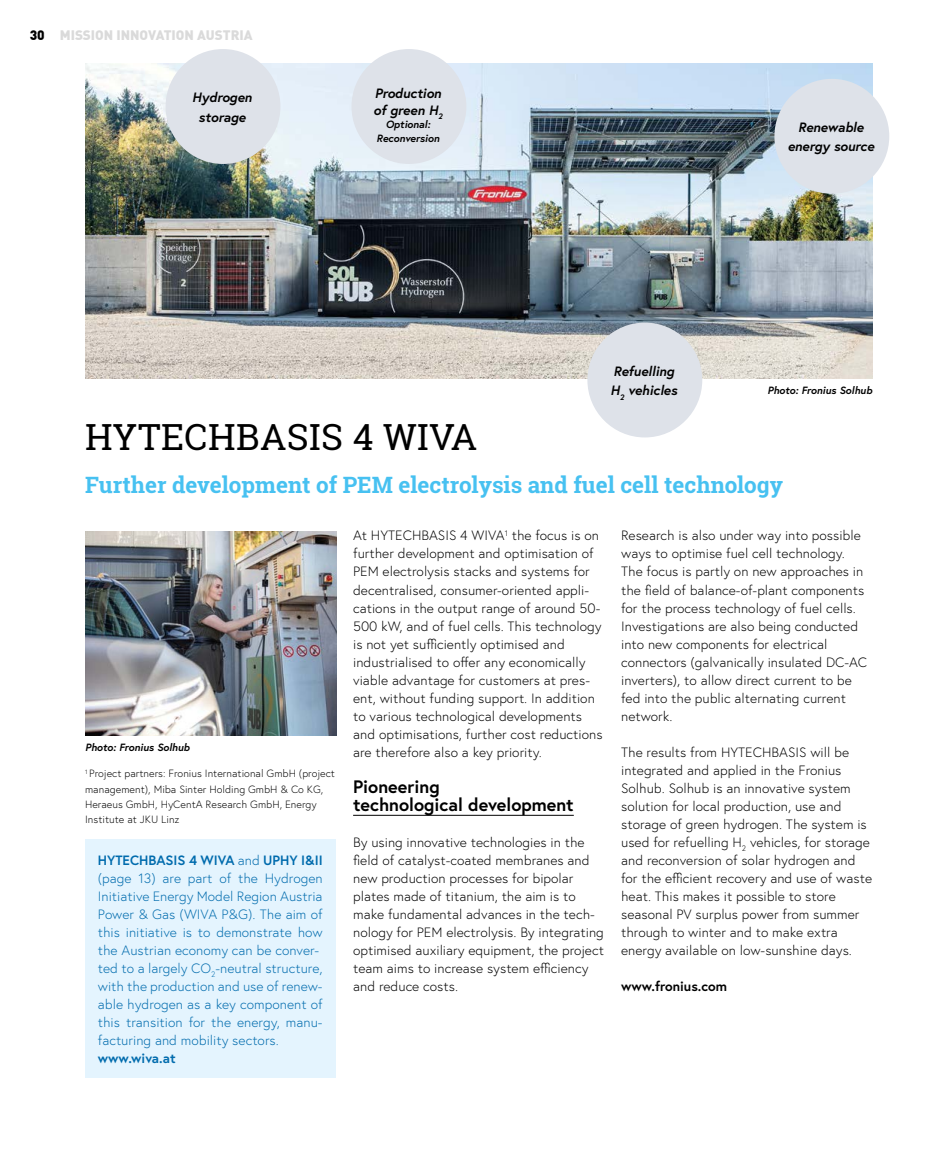
<style>
.page{position:relative;width:936px;height:1149px;background:#fff}
.page>*{position:absolute;margin:0;border:0;box-sizing:border-box;transform-origin:0 0}
.Projekt_Titel_2{font:36px "Roboto Slab";letter-spacing:.01em;color:#000}
.Fliess_Zitat_Energie{font:700 22.5px "Roboto Slab";color:#47c1f1}
.Fliess_Head_schwarz{font:700 18px/18px "Europa Austria";color:#000}
.Fliess_3{font:300 13.5px/18px "Europa Austria";color:#000}
.Fliess_Blocksatz{font:300 13.5px/18px "Europa Austria";color:#006bad;text-align:justify}
.Bildunterschrift_Lin{font:italic 700 13.5px/19.5px "Europa Austria";color:#000}
.t1{font:900 13.5px "DIN Pro";color:#dadada}
.Fliess_fett{font:700 13.5px "Europa Austria";color:#000}
.Fliess_Blocksatz-2{font:700 13.5px "Europa Austria";color:#006bad}
.Fussnote_Quelle{font:300 10.5px/15px "Europa Austria";color:#000}
.Bildunterschrift_Lin-2{font:italic 700 10.5px "Europa Austria";color:#000}
.s1{color:#000}
.s2{font-weight:700}
</style>
<div class="page">
<img style="left:85px;top:64px;width:787px;height:314px">
<img style="left:85px;top:531px;width:251px;height:204px">
<div style="left:165px;top:49px;width:115px;height:115px;background:#dee2e9;border-radius:50%"></div>
<div style="left:351px;top:49px;width:115px;height:115px;background:#dee2e9;border-radius:50%"></div>
<div style="left:774px;top:79px;width:115px;height:115px;background:#dee2e9;border-radius:50%"></div>
<div style="left:587px;top:322px;width:115px;height:115px;background:#dee2e9;border-radius:50%"></div>
<div style="left:85px;top:838px;width:250px;height:238px;background:#e4f4fe"></div>
<hr style="left:353px;top:814px;width:220px;height:1px;background:#000">
<p class="t1" style="left:30px;top:26px;width:224px"><span class="s1">30</span> MISSION INNOVATION AUSTRIA</p>
<p class="Bildunterschrift_Lin" style="left:192px;top:87px;width:61px">Hydrogen</p>
<p class="Bildunterschrift_Lin" style="left:199px;top:107px;width:48px">storage</p>
<p class="Bildunterschrift_Lin" style="left:373px;top:85px;width:70px;line-height:16.5px">Production of green H<sub>2</sub></p>
<p class="Bildunterschrift_Lin-2" style="left:386px;top:117px;width:46px">Optional:</p>
<p class="Bildunterschrift_Lin-2" style="left:376px;top:131px;width:64px">Reconversion</p>
<p class="Projekt_Titel_2" style="left:85px;top:412px;width:393px">HYTECHBASIS 4 WIVA</p>
<p class="Bildunterschrift_Lin" style="left:610px;top:360px;width:68px">Refuelling<br>H<sub>2</sub> vehicles</p>
<p class="Bildunterschrift_Lin" style="left:787px;top:117px;width:88px;text-align:center">Renewable energy source</p>
<p class="Bildunterschrift_Lin-2" style="left:767px;top:383px;width:106px">Photo: Fronius Solhub</p>
<p class="Fliess_Zitat_Energie" style="left:85px;top:469px;width:699px">Further development of PEM electrolysis and fuel cell technology</p>
<p class="Bildunterschrift_Lin-2" style="left:85px;top:739px;width:106px">Photo: Fronius Solhub</p>
<p class="Fussnote_Quelle" style="left:85px;top:766px;width:251px"><sup>1</sup> Project partners: Fronius International GmbH (project management), Miba Sinter Holding GmbH &amp; Co KG, Heraeus GmbH, HyCentA Research GmbH, Energy Institute at JKU Linz</p>
<p class="Fliess_Blocksatz" style="left:98px;top:850px;width:226px"><span class="s2">HYTECHBASIS 4 WIVA</span> and <span class="s2">UPHY I&amp;II </span>(page 13) are part of the Hydrogen Initiative Energy Model Region Austria Power &amp; Gas (WIVA P&amp;G). The aim of this initiative is to demonstrate how the Austrian economy can be conver-</p>
<p class="Fliess_Blocksatz" style="left:98px;top:958px;width:226px">ted to a largely CO<sub>2</sub>-neutral structure, with the production and use of renew&shy;able hydrogen as a key component of this transition for the energy, manu&shy;facturing and mobility sectors.</p>
<p class="Fliess_Blocksatz-2" style="left:98px;top:1048px;width:79px">www.wiva.at</p>
<p class="Fliess_3" style="left:353px;top:526px;width:251px">At HYTECHBASIS 4 WIVA<sup>1</sup> the focus is on further development and optimisation of PEM electrolysis stacks and systems for decentralised, consumer-oriented appli&shy;cations in the output range of around 50- 500 kW, and of fuel cells. This technology is not yet sufficiently optimised and industrialised to offer any economically viable advantage for customers at pres&shy;ent, without funding support. In addition to various technological developments and optimisations, further cost reductions are therefore also a key priority.</p>
<p class="Fliess_Head_schwarz" style="left:353px;top:776px;width:222px">Pioneering<br>technological development</p>
<p class="Fliess_3" style="left:353px;top:832px;width:252px">By using innovative technologies in the field of catalyst-coated membranes and new production processes for bipolar plates made of titanium, the aim is to make fundamental advances in the tech&shy;nology for PEM electrolysis. By integrating optimised auxiliary equipment, the project team aims to increase system efficiency and reduce costs.</p>
<p class="Fliess_3" style="left:621px;top:526px;width:247px">Research is also under way into possible ways to optimise fuel cell technology.<br>The focus is partly on new approaches in the field of balance-of-plant components for the process technology of fuel cells.<br>Investigations are also being conducted into new components for electrical connectors (galvanically insulated DC-AC inverters), to allow direct current to be fed into the public alternating current network.</p>
<p class="Fliess_3" style="left:621px;top:742px;width:252px">The results from HYTECHBASIS will be integrated and applied in the Fronius Solhub. Solhub is an innovative system solution for local production, use and storage of green hydrogen. The system is used for refuelling H<sub>2</sub> vehicles, for storage and reconversion of solar hydrogen and for the efficient recovery and use of waste heat. This makes it possible to store seasonal PV surplus power from summer through to winter and to make extra energy available on low-sunshine days.</p>
<p class="Fliess_fett" style="left:621px;top:976px;width:107px">www.fronius.com</p>
</div>
